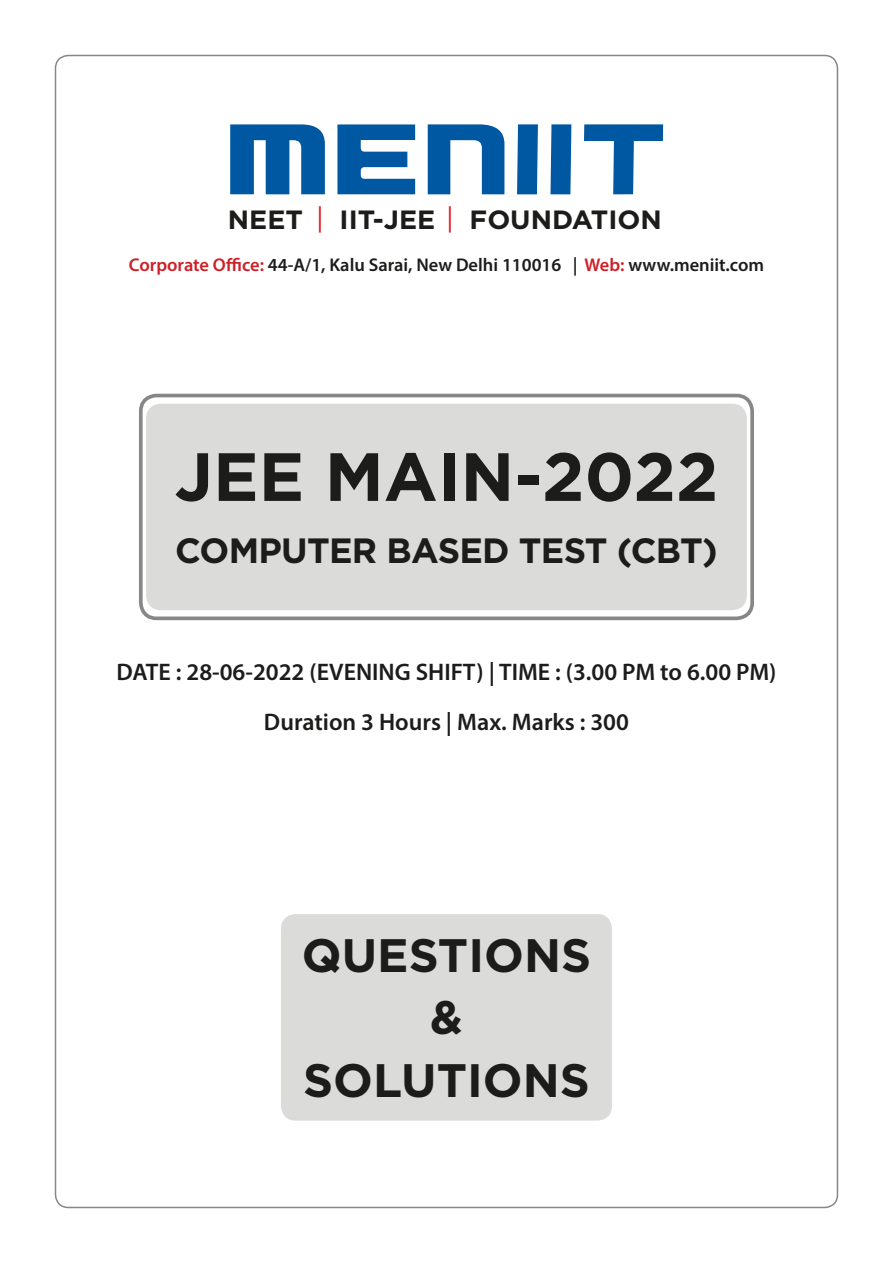
<style>
.page{position:relative;width:893px;height:1263px;background:#fff}
.page>*{position:absolute;margin:0;border:0;box-sizing:border-box;transform-origin:0 0}
.t1{font:700 68.1px "Gotham";color:#1c1c1b}
.t2{font:700 46.95px "Gotham";color:#1c1c1b}
.t3{font:700 35.1px "Gotham";letter-spacing:-.02em;color:#1c1c1b}
.t4{font:700 26.4px "Gotham";color:#1c1c1b}
.t5{font:600 24px "Myriad Pro";color:#1c1c1b}
.t6{font:600 18.45px "Myriad Pro";color:#1c1c1b}
.s1{font-family:"Myriad Pro";font-weight:400;color:#e31e26}
.s2{color:#cd2027}
</style>
<div class="page">
<div style="left:139px;top:394px;width:615px;height:226px;border:4px solid #878787;border-radius:16px"></div>
<div style="left:146px;top:404px;width:601px;height:206px;background:#dbdbda;border-radius:15px"></div>
<div style="left:281px;top:914px;width:331px;height:206px;background:#dbdbda;border-radius:15px"></div>
<svg style="left:337px;top:124px;width:78px;height:70px"></svg>
<svg style="left:230px;top:124px;width:95px;height:70px"></svg>
<svg style="left:428px;top:124px;width:76px;height:70px"></svg>
<svg style="left:517px;top:124px;width:21px;height:70px"></svg>
<svg style="left:550px;top:124px;width:21px;height:70px"></svg>
<svg style="left:584px;top:124px;width:79px;height:70px"></svg>
<p class="t4" style="left:228px;top:204px;width:97px">NEET <span class="s1">|</span></p>
<p class="t4" style="left:340px;top:204px;width:115px">IIT-JEE <span class="s1">|</span></p>
<p class="t4" style="left:470px;top:204px;width:194px">FOUNDATION</p>
<p class="t6" style="left:129px;top:253px;width:637px"><span class="s2">Corporate Office:</span> 44-A/1, Kalu Sarai, New Delhi 110016 | <span class="s2">Web:</span> www.meniit.com</p>
<p class="t1" style="left:175px;top:437px;width:545px">JEE MAIN-2022</p>
<p class="t3" style="left:175px;top:530px;width:544px">COMPUTER BASED TEST (CBT)</p>
<p class="t5" style="left:117px;top:656px;width:661px">DATE : 28-06-2022 (EVENING SHIFT) | TIME : (3.00 PM to 6.00 PM)</p>
<p class="t5" style="left:264px;top:706px;width:366px">Duration 3 Hours | Max. Marks : 300</p>
<p class="t2" style="left:302px;top:928px;width:291px">QUESTIONS</p>
<p class="t2" style="left:430px;top:991px;width:34px">&amp;</p>
<p class="t2" style="left:303px;top:1053px;width:288px">SOLUTIONS</p>
</div>
